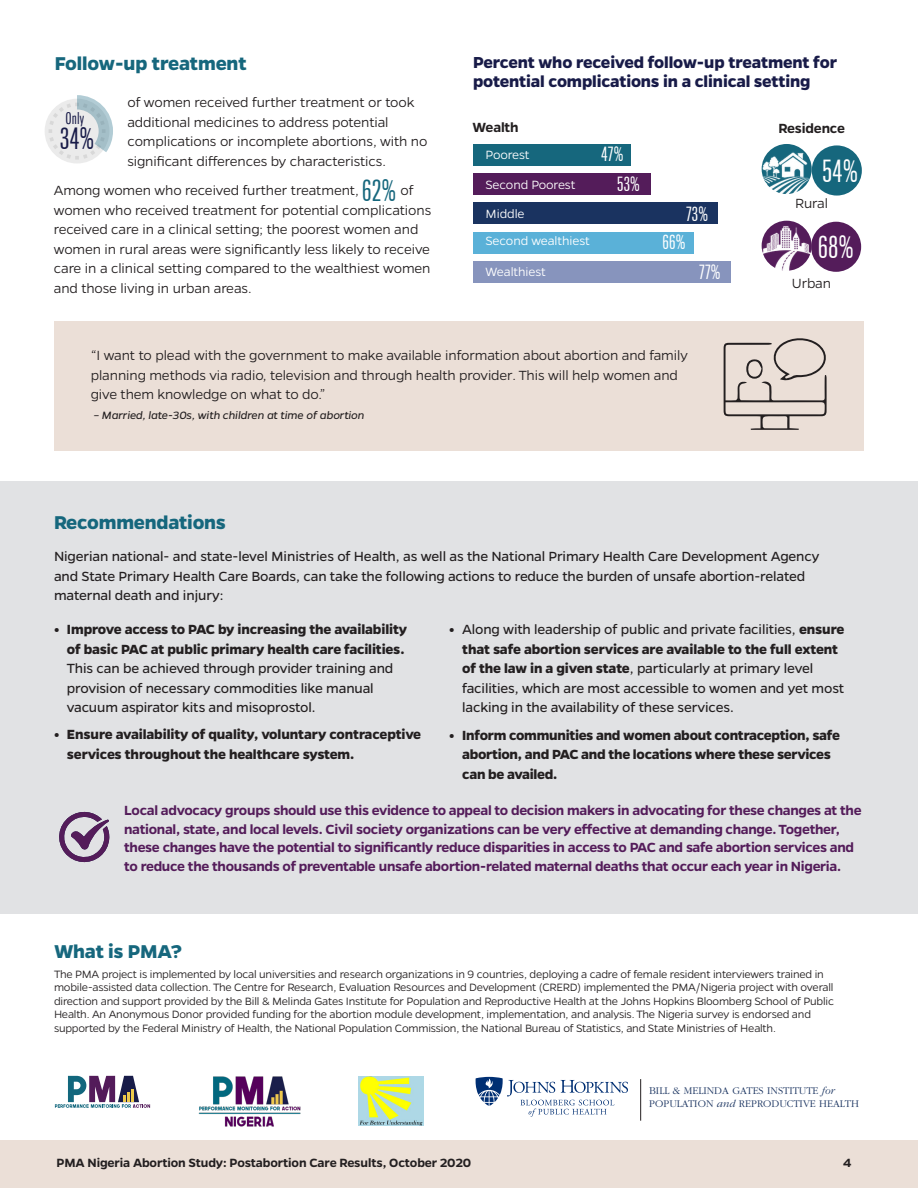
<style>
.page{position:relative;width:918px;height:1188px;background:#fff}
.page>*{position:absolute;margin:0;border:0;box-sizing:border-box;transform-origin:0 0}
.t1{font:28.05px "Titling Gothic FB Comp";color:#fff}
.t2{font:27px "Titling Gothic FB Comp";color:#181b48}
.t3{font:700 21px "Gentona";letter-spacing:-.01em;color:#16677d}
.t4{font:700 18px/19.5px "Gentona";letter-spacing:-.01em;color:#181b48}
.t5{font:18px "Titling Gothic FB Comp";letter-spacing:.05em;color:#fff}
.t6{font:15px/19.5px "Gentona";letter-spacing:-.01em;color:#231f20}
.t7{font:300 15px/19.5px "Gentona";letter-spacing:-.01em;color:#231f20}
.t8{font:600 15px/18.8px "Gentona";letter-spacing:-.02em;color:#541c5a}
.t9{font:700 15px/19.5px "Gentona";letter-spacing:-.015em;color:#231f20}
.t10{font:600 15px "Gentona";letter-spacing:-.01em;color:#231f20}
.t11{font:15px "Titling Gothic FB Comp";color:#181b48}
.t12{font:600 13.5px "Gentona";letter-spacing:-.01em;color:#231f20}
.t13{font:300 13.5px "Gentona";letter-spacing:-.01em;color:#fff}
.t14{font:300 12px/13.5px "Gentona";letter-spacing:-.02em;color:#231f20}
.t15{font:italic 12px "Gentona";letter-spacing:-.01em;color:#231f20}
.t16{font:300 10.65px/12.8px "Garamond";color:#1a3360}
.s1{font-family:"Titling Gothic FB Comp";font-weight:400;font-size:27px;color:#16677d}
.s2{font-weight:800}
.s3{font-weight:700}
.s4{font-style:italic}
</style>
<div class="page">
<div style="left:0;top:481px;width:918px;height:433px;background:#e1e2e4"></div>
<svg style="left:476px;top:1077px;width:152px;height:40px"></svg>
<hr style="left:640px;top:1079px;width:1px;height:42px;background:#231f20">
<img style="left:358px;top:1076px;width:66px;height:50px">
<img style="left:194px;top:1076px;width:112px;height:65px">
<svg style="left:55px;top:1076px;width:95px;height:32px"></svg>
<div style="left:0;top:1141px;width:918px;height:47px;background:#ebdfd7"></div>
<svg style="left:59px;top:811px;width:51px;height:52px"></svg>
<div style="left:45px;top:99px;width:64px;height:64px;background:#ebebeb;border-radius:50%"></div>
<svg style="left:49px;top:95px;width:64px;height:65px"></svg>
<div style="left:59px;top:120px;width:37px;height:30px;background:#ebebeb;border-radius:50%"></div>
<div style="left:812px;top:145px;width:50px;height:51px;background:#16677d;border-radius:50%"></div>
<div style="left:811px;top:222px;width:50px;height:50px;background:#541c5a;border-radius:50%"></div>
<img style="left:762px;top:144px;width:50px;height:50px;border-radius:25px">
<img style="left:762px;top:221px;width:50px;height:50px;border-radius:25px">
<div style="left:473px;top:144px;width:158px;height:21px;background:#16677d"></div>
<div style="left:473px;top:173px;width:178px;height:22px;background:#541c5a"></div>
<div style="left:473px;top:203px;width:245px;height:21px;background:#1a3360"></div>
<div style="left:473px;top:232px;width:221px;height:21px;background:#5ab1d8"></div>
<div style="left:473px;top:261px;width:258px;height:22px;background:#8794bd"></div>
<div style="left:54px;top:321px;width:810px;height:130px;background:#ebdfd7"></div>
<svg style="left:724px;top:338px;width:103px;height:92px"></svg>
<p class="t3" style="left:55px;top:51px;width:193px">Follow-up treatment</p>
<p class="t11" style="left:66px;top:110px;width:20px">Only</p>
<p class="t2" style="left:60px;top:124px;width:35px">34%</p>
<p class="t7" style="left:127px;top:92px;width:301px">of women received further treatment or took additional medicines to address potential complications or incomplete abortions, with no significant differences by characteristics.</p>
<p class="t7" style="left:54px;top:181px;width:379px">Among women who received further treatment, <span class="s1">62%</span> of women who received treatment for potential complications received care in a clinical setting; the poorest women and women in rural areas were significantly less likely to receive care in a clinical setting compared to the wealthiest women and those living in urban areas.</p>
<p class="t4" style="left:473px;top:52px;width:365px">Percent who received follow-up treatment for potential complications in a clinical setting</p>
<p class="t10" style="left:472px;top:118px;width:48px">Wealth</p>
<p class="t10" style="left:779px;top:120px;width:68px">Residence</p>
<p class="t13" style="left:486px;top:147px;width:46px">Poorest</p>
<p class="t13" style="left:486px;top:177px;width:91px">Second Poorest</p>
<p class="t5" style="left:601px;top:144px;width:23px">47%</p>
<p class="t5" style="left:618px;top:174px;width:23px">53%</p>
<p class="t1" style="left:823px;top:155px;width:36px">54%</p>
<p class="t13" style="left:486px;top:206px;width:41px">Middle</p>
<p class="t5" style="left:687px;top:203px;width:23px">73%</p>
<p class="t7" style="left:795px;top:194px;width:34px">Rural</p>
<p class="t13" style="left:486px;top:233px;width:106px">Second wealthiest</p>
<p class="t13" style="left:486px;top:265px;width:62px">Wealthiest</p>
<p class="t5" style="left:663px;top:231px;width:24px">66%</p>
<p class="t5" style="left:699px;top:262px;width:22px">77%</p>
<p class="t1" style="left:819px;top:231px;width:36px">68%</p>
<p class="t7" style="left:792px;top:273px;width:41px">Urban</p>
<p class="t7" style="left:91px;top:346px;width:599px">“I want to plead with the government to make available information about abortion and family planning methods via radio, television and through health provider. This will help women and give them knowledge on what to do.”</p>
<p class="t15" style="left:93px;top:408px;width:273px">– Married, late-30s, with children at time of abortion</p>
<p class="t3" style="left:54px;top:510px;width:174px">Recommendations</p>
<p class="t6" style="left:54px;top:547px;width:767px">Nigerian national- and state-level Ministries of Health, as well as the National Primary Health Care Development Agency and State Primary Health Care Boards, can take the following actions to reduce the burden of unsafe abortion-related maternal death and injury:</p>
<p class="t6" style="left:67px;top:620px;width:342px;text-indent:-13px"><span class="s2">•</span> <span class="s3">Improve access to PAC by increasing the availability of basic PAC at public primary health care facilities.<br></span>This can be achieved through provider training and provision of necessary commodities like manual vacuum aspirator kits and misoprostol.</p>
<p class="t9" style="left:67px;top:725px;width:356px;text-indent:-13px"><span class="s2">•</span> Ensure availability of quality, voluntary contraceptive services throughout the healthcare system.</p>
<p class="t6" style="left:462px;top:620px;width:384px;text-indent:-13px"><span class="s2">•</span> Along with leadership of public and private facilities, <span class="s3">ensure that safe abortion services are available to the full extent of the law in a given state</span>, particularly at primary level facilities, which are most accessible to women and yet most lacking in the availability of these services.</p>
<p class="t9" style="left:462px;top:725px;width:379px;text-indent:-13px"><span class="s2">•</span> Inform communities and women about contraception, safe abortion, and PAC and the locations where these services can be availed.</p>
<p class="t8" style="left:124px;top:801px;width:739px">Local advocacy groups should use this evidence to appeal to decision makers in advocating for these changes at the national, state, and local levels. Civil society organizations can be very effective at demanding change. Together, these changes have the potential to significantly reduce disparities in access to PAC and safe abortion services and to reduce the thousands of preventable unsafe abortion-related maternal deaths that occur each year in Nigeria.</p>
<p class="t3" style="left:54px;top:939px;width:130px">What is PMA?</p>
<p class="t14" style="left:54px;top:967px;width:782px">The PMA project is implemented by local universities and research organizations in 9 countries, deploying a cadre of female resident interviewers trained in mobile-assisted data collection. The Centre for Research, Evaluation Resources and Development (CRERD) implemented the PMA/Nigeria project with overall direction and support provided by the Bill &amp; Melinda Gates Institute for Population and Reproductive Health at the Johns Hopkins Bloomberg School of Public Health. An Anonymous Donor provided funding for the abortion module development, implementation, and analysis. The Nigeria survey is endorsed and supported by the Federal Ministry of Health, the National Population Commission, the National Bureau of Statistics, and State Ministries of Health.</p>
<p class="t16" style="left:649px;top:1084px;width:211px">BILL &amp; MELINDA GATES INSTITUTE <span class="s4">for<br></span>POPULATION <span class="s4">and</span> REPRODUCTIVE HEALTH</p>
<p class="t12" style="left:57px;top:1155px;width:416px">PMA Nigeria Abortion Study: Postabortion Care Results, October 2020</p>
<p class="t12" style="left:843px;top:1155px;width:10px">4</p>
</div>
